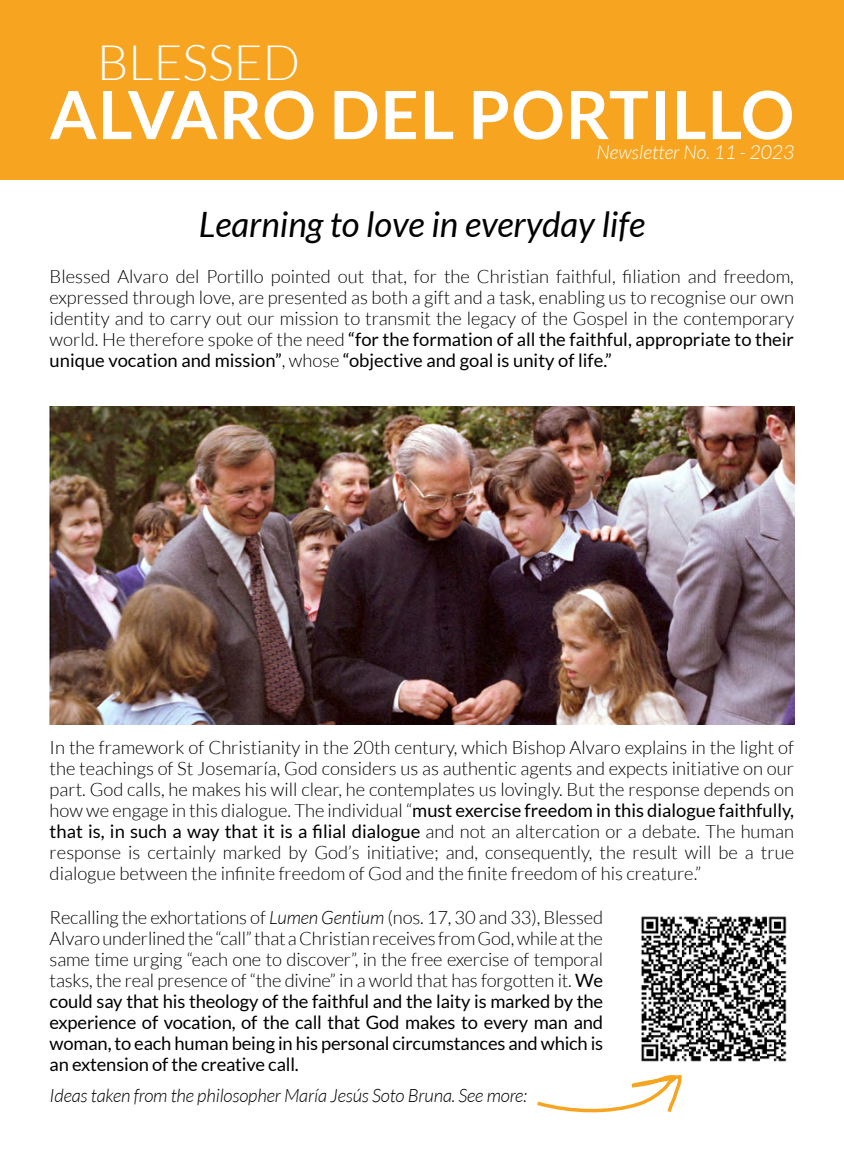
<style>
.page{position:relative;width:844px;height:1166px;background:#fff}
.page>*{position:absolute;margin:0;border:0;box-sizing:border-box;transform-origin:0 0}
.t1{font:700 66.5px "Lato";letter-spacing:.02em;color:#fff}
.t2{font:300 49px "Lato";color:#fff}
.t3{font:italic 35px "Lato";color:#020203}
.t4{font:italic 300 19.25px "Lato";color:#fff}
.t5{font:300 18.38px/21px "Lato";color:#000;text-align:justify}
.t6{font:italic 300 18.38px "Lato";letter-spacing:-.01em;color:#000}
.s1{font-weight:400}
.s2{font-style:italic}
</style>
<div class="page">
<img style="left:50px;top:407px;width:744px;height:317px">
<div style="left:0;top:0;width:843px;height:180px;background:#f7a520"></div>
<img style="left:641px;top:916px;width:146px;height:146px">
<svg style="left:537px;top:1075px;width:145px;height:38px"></svg>
<h2 class="t2" style="left:97px;top:36px;width:204px">BLESSED</h2>
<h1 class="t1" style="left:50px;top:77px;width:745px">ALVARO DEL PORTILLO</h1>
<p class="t4" style="left:596px;top:142px;width:199px">Newsletter No. 11 - 2023</p>
<h3 class="t3" style="left:199px;top:205px;width:448px">Learning to love in everyday life</h3>
<p class="t5" style="left:50px;top:266px;width:745px">Blessed Alvaro del Portillo pointed out that, for the Christian faithful, filiation and freedom, expressed through love, are presented as both a gift and a task, enabling us to recognise our own identity and to carry out our mission to transmit the legacy of the Gospel in the contemporary world. He therefore spoke of the need <span class="s1">“for the formation of all the faithful, appropriate to their unique vocation and mission”</span>, whose <span class="s1">“objective and goal is unity of life.”</span></p>
<p class="t5" style="left:50px;top:737px;width:745px">In the framework of Christianity in the 20th century, which Bishop Alvaro explains in the light of the teachings of St Josemaría, God considers us as authentic agents and expects initiative on our part. God calls, he makes his will clear, he contemplates us lovingly. But the response depends on how we engage in this dialogue. The individual “<span class="s1">must exercise freedom in this dialogue faithfully, that is, in such a way that it is a filial dialogue</span> and not an altercation or a debate. The human response is certainly marked by God’s initiative; and, consequently, the result will be a true dialogue between the infinite freedom of God and the finite freedom of his creature.”</p>
<p class="t5" style="left:50px;top:907px;width:555px">Recalling the exhortations of <span class="s2">Lumen Gentium</span> (nos. 17, 30 and 33), Blessed Alvaro underlined the “call” that a Christian receives from God, while at the same time urging “each one to discover”, in the free exercise of temporal tasks, the real presence of “the divine” in a world that has forgotten it. <span class="s1">We could say that his theology of the faithful and the laity is marked by the experience of vocation, of the call that God makes to every man and woman, to each human being in his personal circumstances and which is an extension of the creative call.</span></p>
<p class="t6" style="left:50px;top:1086px;width:478px">Ideas taken from the philosopher María Jesús Soto Bruna. See more:</p>
</div>
